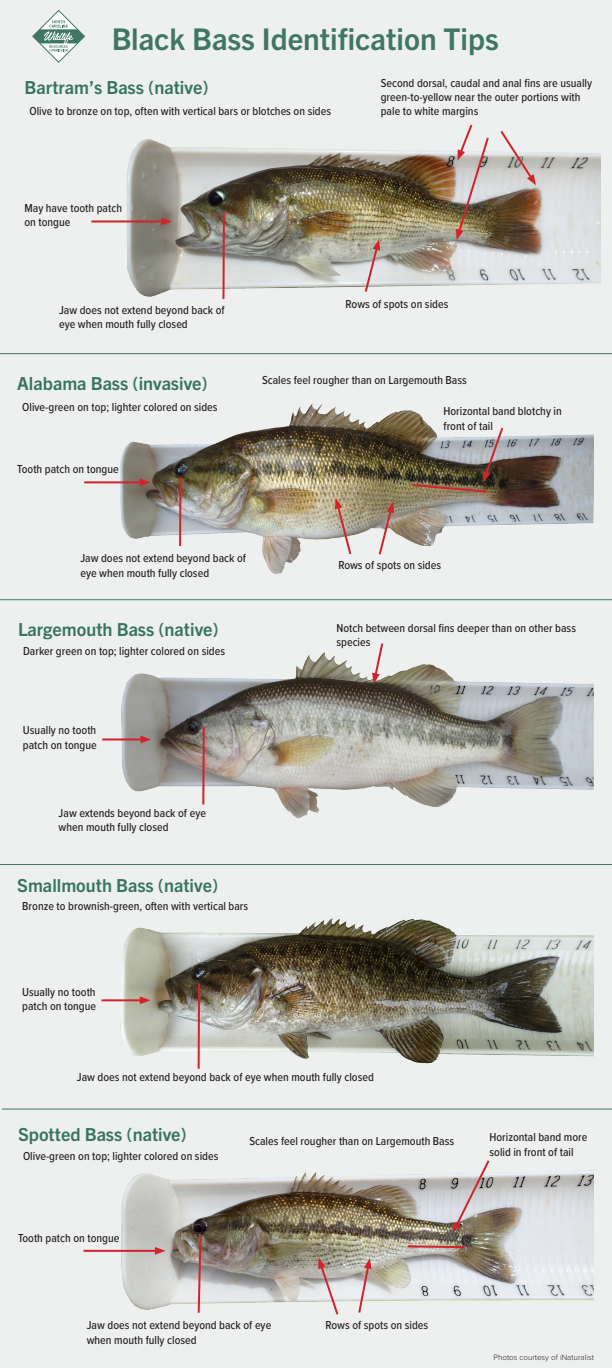
<style>
.page{position:relative;width:612px;height:1368px;background:#fff}
.page>*{position:absolute;margin:0;border:0;box-sizing:border-box;transform-origin:0 0}
.t1{font:700 30px "Trade Gothic Next LT Pro";color:#3f7664}
.t2{font:700 18px "Trade Gothic Next LT Pro";color:#367461}
.t3{font:500 12px/14.4px "Proxima Nova Cond";color:#231f20}
.t4{font:300 8px "Proxima Nova";color:#231f20}
</style>
<div class="page">
<div style="left:0;top:0;width:612px;height:1274px;background:#edf0ee"></div>
<div style="left:0;top:654px;width:612px;height:714px;background:#edf0ee"></div>
<img style="left:122px;top:1170px;width:472px;height:140px">
<svg style="left:406px;top:1244px;width:61px;height:5px"></svg>
<svg style="left:357px;top:1258px;width:15px;height:55px"></svg>
<hr style="left:84px;top:1250px;width:75px;height:2px;background:#d1232a">
<svg style="left:155px;top:1247px;width:11px;height:8px"></svg>
<svg style="left:453px;top:1160px;width:38px;height:73px"></svg>
<svg style="left:318px;top:1258px;width:22px;height:57px"></svg>
<svg style="left:197px;top:1235px;width:6px;height:78px"></svg>
<img style="left:106px;top:140px;width:494px;height:157px">
<svg style="left:363px;top:239px;width:17px;height:55px"></svg>
<hr style="left:91px;top:220px;width:74px;height:2px;background:#d1232a">
<svg style="left:161px;top:218px;width:11px;height:7px"></svg>
<svg style="left:499px;top:131px;width:37px;height:54px"></svg>
<img style="left:456px;top:124px;width:34px;height:116px">
<svg style="left:221px;top:210px;width:5px;height:89px"></svg>
<img style="left:121px;top:918px;width:472px;height:146px">
<hr style="left:102px;top:999px;width:42px;height:2px;background:#d1232a">
<svg style="left:140px;top:996px;width:10px;height:8px"></svg>
<svg style="left:197px;top:982px;width:4px;height:87px"></svg>
<svg style="left:32px;top:10px;width:53px;height:53px"></svg>
<hr style="left:0;top:864px;width:612px;height:1px;background:#3f7664">
<hr style="left:2px;top:1109px;width:610px;height:1px;background:#3f7664">
<hr style="left:0;top:599px;width:612px;height:1px;background:#3f7664">
<hr style="left:0;top:353px;width:612px;height:1px;background:#3f7664">
<img style="left:122px;top:652px;width:472px;height:167px">
<hr style="left:102px;top:738px;width:42px;height:2px;background:#d1232a">
<svg style="left:140px;top:736px;width:11px;height:7px"></svg>
<svg style="left:201px;top:725px;width:5px;height:82px"></svg>
<svg style="left:372px;top:643px;width:13px;height:41px"></svg>
<img style="left:121px;top:403px;width:472px;height:171px">
<svg style="left:377px;top:502px;width:17px;height:55px"></svg>
<hr style="left:84px;top:481px;width:60px;height:2px;background:#d1232a">
<svg style="left:140px;top:478px;width:10px;height:8px"></svg>
<img style="left:410px;top:425px;width:95px;height:69px">
<svg style="left:335px;top:498px;width:18px;height:58px"></svg>
<svg style="left:178px;top:476px;width:5px;height:72px"></svg>
<p class="t1" style="left:112px;top:18px;width:389px">Black Bass Identification Tips</p>
<p class="t2" style="left:24px;top:75px;width:186px">Bartram’s Bass (native)</p>
<p class="t3" style="left:30px;top:104px;width:303px">Olive to bronze on top, often with vertical bars or blotches on sides</p>
<p class="t3" style="left:381px;top:75px;width:213px">Second dorsal, caudal and anal fins are usually green-to-yellow near the outer portions with pale to white margins</p>
<p class="t3" style="left:24px;top:200px;width:99px">May have tooth patch on tongue</p>
<p class="t3" style="left:59px;top:302px;width:167px">Jaw does not extend beyond back of eye when mouth fully closed</p>
<p class="t3" style="left:346px;top:297px;width:104px">Rows of spots on sides</p>
<p class="t2" style="left:17px;top:371px;width:192px">Alabama Bass (invasive)</p>
<p class="t3" style="left:262px;top:372px;width:206px">Scales feel rougher than on Largemouth Bass</p>
<p class="t3" style="left:22px;top:400px;width:197px">Olive-green on top; lighter colored on sides</p>
<p class="t3" style="left:444px;top:404px;width:120px">Horizontal band blotchy in front of tail</p>
<p class="t3" style="left:17px;top:461px;width:103px">Tooth patch on tongue</p>
<p class="t3" style="left:80px;top:551px;width:167px">Jaw does not extend beyond back of eye when mouth fully closed</p>
<p class="t2" style="left:18px;top:617px;width:202px">Largemouth Bass (native)</p>
<p class="t3" style="left:23px;top:643px;width:204px">Darker green on top; lighter colored on sides</p>
<p class="t3" style="left:23px;top:723px;width:75px">Usually no tooth patch on tongue</p>
<p class="t3" style="left:59px;top:805px;width:149px">Jaw extends beyond back of eye when mouth fully closed</p>
<p class="t2" style="left:17px;top:873px;width:202px">Smallmouth Bass (native)</p>
<p class="t3" style="left:22px;top:899px;width:227px">Bronze to brownish-green, often with vertical bars</p>
<p class="t3" style="left:22px;top:984px;width:75px">Usually no tooth patch on tongue</p>
<p class="t3" style="left:338px;top:558px;width:104px">Rows of spots on sides</p>
<p class="t3" style="left:337px;top:620px;width:241px">Notch between dorsal fins deeper than on other bass species</p>
<p class="t3" style="left:77px;top:1070px;width:299px">Jaw does not extend beyond back of eye when mouth fully closed</p>
<p class="t2" style="left:18px;top:1122px;width:170px">Spotted Bass (native)</p>
<p class="t3" style="left:23px;top:1148px;width:197px">Olive-green on top; lighter colored on sides</p>
<p class="t3" style="left:18px;top:1231px;width:103px">Tooth patch on tongue</p>
<p class="t3" style="left:249px;top:1134px;width:206px">Scales feel rougher than on Largemouth Bass</p>
<p class="t3" style="left:87px;top:1318px;width:186px">Jaw does not extend beyond back of eye</p>
<p class="t3" style="left:326px;top:1318px;width:104px">Rows of spots on sides</p>
<p class="t3" style="left:87px;top:1332px;width:111px">when mouth fully closed</p>
<p class="t3" style="left:489px;top:1129px;width:99px">Horizontal band more solid in front of tail</p>
<p class="t4" style="left:494px;top:1352px;width:102px">Photos courtesy of iNaturalist</p>
</div>
